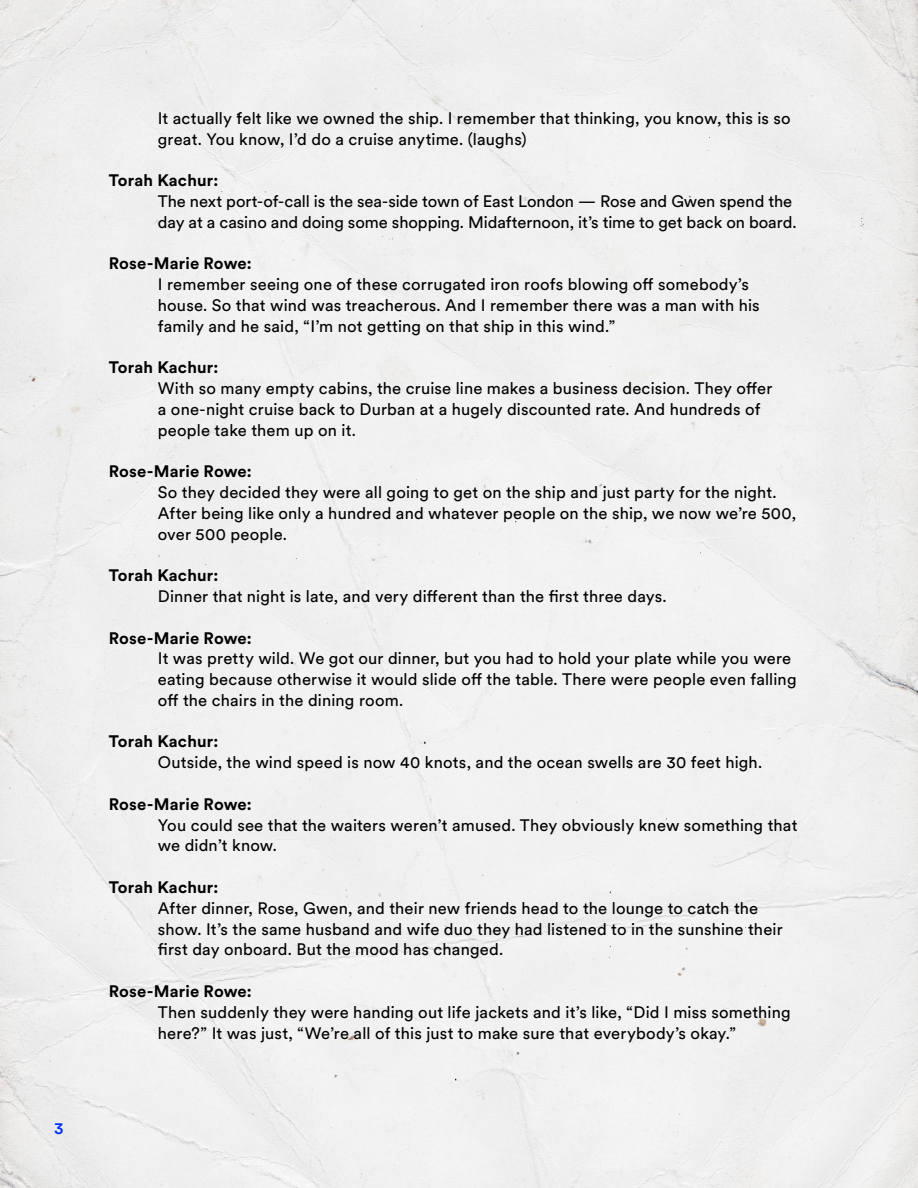
<style>
.page{position:relative;width:918px;height:1188px;background:#f0f0f0}
.page>*{position:absolute;margin:0;border:0;box-sizing:border-box;transform-origin:0 0}
.t1{font:16.5px/20.9px "Circular XX";letter-spacing:.01em;color:#000}
.t2{font:700 16.5px "Circular XX";letter-spacing:.01em;color:#000}
.t3{font:500 16.5px "Circular XX";color:#002eff}
</style>
<div class="page">
<p class="t3" style="left:54px;top:1117px;width:11px">3</p>
<p class="t1" style="left:158px;top:107px;width:634px">It actually felt like we owned the ship. I remember that thinking, you know, this is so great. You know, I’d do a cruise anytime. (laughs)</p>
<p class="t2" style="left:109px;top:169px;width:111px">Torah Kachur:</p>
<p class="t1" style="left:158px;top:190px;width:640px">The next port-of-call is the sea-side town of East London — Rose and Gwen spend the day at a casino and doing some shopping. Midafternoon, it’s time to get back on board.</p>
<p class="t2" style="left:109px;top:252px;width:144px">Rose-Marie Rowe:</p>
<p class="t1" style="left:158px;top:273px;width:603px">I remember seeing one of these corrugated iron roofs blowing off somebody’s house. So that wind was treacherous. And I remember there was a man with his family and he said, “I’m not getting on that ship in this wind.”</p>
<p class="t2" style="left:109px;top:356px;width:111px">Torah Kachur:</p>
<p class="t1" style="left:158px;top:377px;width:616px">With so many empty cabins, the cruise line makes a business decision. They offer a one-night cruise back to Durban at a hugely discounted rate. And hundreds of people take them up on it.</p>
<p class="t2" style="left:109px;top:460px;width:144px">Rose-Marie Rowe:</p>
<p class="t1" style="left:158px;top:481px;width:640px">So they decided they were all going to get on the ship and just party for the night.<br>After being like only a hundred and whatever people on the ship, we now we’re 500, over 500 people.</p>
<p class="t2" style="left:109px;top:564px;width:111px">Torah Kachur:</p>
<p class="t1" style="left:158px;top:585px;width:510px">Dinner that night is late, and very different than the first three days.</p>
<p class="t2" style="left:109px;top:626px;width:144px">Rose-Marie Rowe:</p>
<p class="t1" style="left:158px;top:647px;width:640px">It was pretty wild. We got our dinner, but you had to hold your plate while you were eating because otherwise it would slide off the table. There were people even falling off the chairs in the dining room.</p>
<p class="t2" style="left:109px;top:730px;width:111px">Torah Kachur:</p>
<p class="t1" style="left:158px;top:751px;width:606px">Outside, the wind speed is now 40 knots, and the ocean swells are 30 feet high.</p>
<p class="t2" style="left:109px;top:793px;width:144px">Rose-Marie Rowe:</p>
<p class="t1" style="left:158px;top:814px;width:641px">You could see that the waiters weren’t amused. They obviously knew something that we didn’t know.</p>
<p class="t2" style="left:109px;top:876px;width:111px">Torah Kachur:</p>
<p class="t1" style="left:158px;top:897px;width:626px">After dinner, Rose, Gwen, and their new friends head to the lounge to catch the show. It’s the same husband and wife duo they had listened to in the sunshine their first day onboard. But the mood has changed.</p>
<p class="t2" style="left:109px;top:980px;width:144px">Rose-Marie Rowe:</p>
<p class="t1" style="left:158px;top:1001px;width:634px">Then suddenly they were handing out life jackets and it’s like, “Did I miss something here?” It was just, “We’re all of this just to make sure that everybody’s okay.”</p>
</div>
